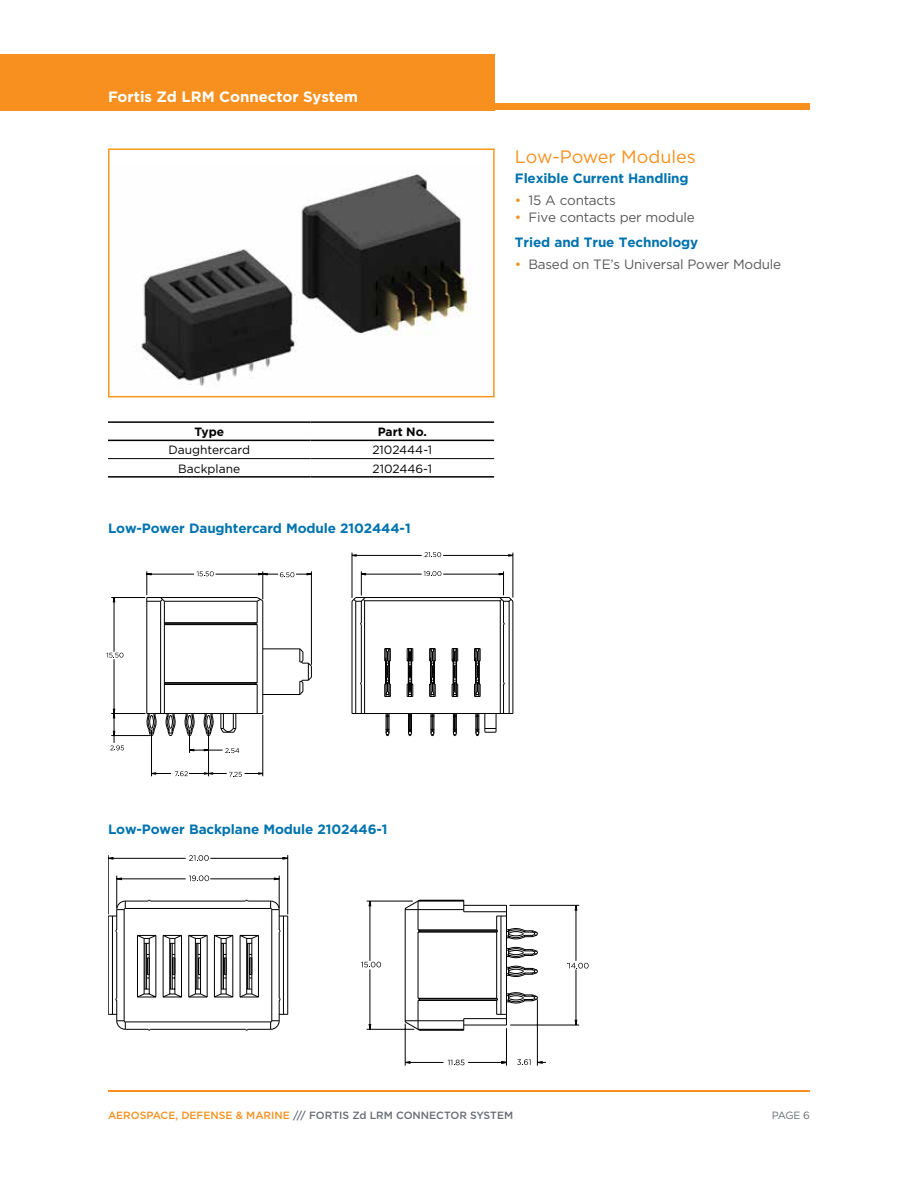
<style>
.page{position:relative;width:918px;height:1188px;background:#fff}
.page>*{position:absolute;margin:0;border:0;box-sizing:border-box;transform-origin:0 0}
.t1{font:18px "Gotham";color:#f7901e}
.t2{font:700 15px "Gotham";color:#fff}
.t3{font:700 13.5px/25.8px "Gotham";letter-spacing:-.01em;color:#0073ae}
.t4{font:13.5px "Gotham";letter-spacing:-.02em;color:#58595b}
.t5{font:12px "Gotham";color:#000}
.t6{font:700 12px "Gotham";color:#000}
.t7{font:500 10.5px "Gotham";color:#696b73}
.t8{font:10.5px "Gotham";color:#696b73}
.s1{color:#f7901e}
.s2{font-weight:400;color:#f7901e}
.s3{font-weight:400;color:#58595b}
</style>
<div class="page">
<hr style="left:108px;top:1090px;width:702px;height:1px;background:#f7901e">
<div style="left:0;top:54px;width:495px;height:56px;background:#f7901e"></div>
<div style="left:0;top:104px;width:810px;height:6px;background:#f7901e"></div>
<img style="left:141px;top:174px;width:330px;height:212px">
<div style="left:108px;top:148px;width:387px;height:249px;border:2px solid #f8971d"></div>
<hr style="left:108px;top:476px;width:202px;height:2px;background:#000">
<hr style="left:310px;top:476px;width:184px;height:2px;background:#000">
<hr style="left:108px;top:458px;width:202px;height:1px;background:#000">
<hr style="left:310px;top:458px;width:184px;height:1px;background:#000">
<hr style="left:108px;top:440px;width:202px;height:1px;background:#000">
<hr style="left:310px;top:440px;width:184px;height:1px;background:#000">
<hr style="left:108px;top:421px;width:202px;height:2px;background:#000">
<hr style="left:310px;top:421px;width:184px;height:2px;background:#000">
<svg style="left:111px;top:552px;width:402px;height:225px"></svg>
<svg style="left:146px;top:597px;width:367px;height:139px"></svg>
<svg style="left:197px;top:571px;width:17px;height:6px"></svg>
<svg style="left:107px;top:653px;width:16px;height:5px"></svg>
<svg style="left:110px;top:745px;width:14px;height:6px"></svg>
<svg style="left:175px;top:771px;width:13px;height:5px"></svg>
<svg style="left:229px;top:772px;width:13px;height:5px"></svg>
<svg style="left:225px;top:748px;width:14px;height:5px"></svg>
<svg style="left:424px;top:552px;width:17px;height:5px"></svg>
<svg style="left:424px;top:571px;width:17px;height:5px"></svg>
<svg style="left:280px;top:572px;width:14px;height:5px"></svg>
<svg style="left:108px;top:855px;width:430px;height:211px"></svg>
<svg style="left:189px;top:855px;width:20px;height:6px"></svg>
<svg style="left:189px;top:875px;width:20px;height:6px"></svg>
<svg style="left:108px;top:900px;width:481px;height:165px"></svg>
<p class="t2" style="left:108px;top:87px;width:252px">Fortis Zd LRM Connector System</p>
<p class="t6" style="left:194px;top:424px;width:31px">Type</p>
<p class="t6" style="left:378px;top:424px;width:51px">Part No.</p>
<p class="t5" style="left:168px;top:442px;width:83px">Daughtercard</p>
<p class="t5" style="left:372px;top:442px;width:61px">2102444-1</p>
<p class="t5" style="left:178px;top:461px;width:63px">Backplane</p>
<p class="t5" style="left:373px;top:461px;width:61px">2102446-1</p>
<p class="t3" style="left:108px;top:515px;width:304px">Low-Power Daughtercard Module 2102444-1</p>
<h1 class="t1" style="left:515px;top:145px;width:182px">Low-Power Modules</h1>
<p class="t3" style="left:515px;top:166px;width:175px">Flexible Current Handling</p>
<p class="t4" style="left:515px;top:192px;width:102px"><span class="s1">•</span> 15 A contacts</p>
<p class="t3" style="left:515px;top:204px;width:185px"><span class="s2">•</span> <span class="s3">Five contacts per module<br></span>Tried and True Technology</p>
<p class="t4" style="left:515px;top:256px;width:268px"><span class="s1">•</span> Based on TE’s Universal Power Module</p>
<p class="t3" style="left:108px;top:817px;width:281px">Low-Power Backplane Module 2102446-1</p>
<p class="t7" style="left:108px;top:1108px;width:407px"><span class="s1">AEROSPACE, DEFENSE &amp; MARINE</span> /// FORTIS Zd LRM CONNECTOR SYSTEM</p>
<p class="t8" style="left:772px;top:1108px;width:40px">PAGE 6</p>
</div>
